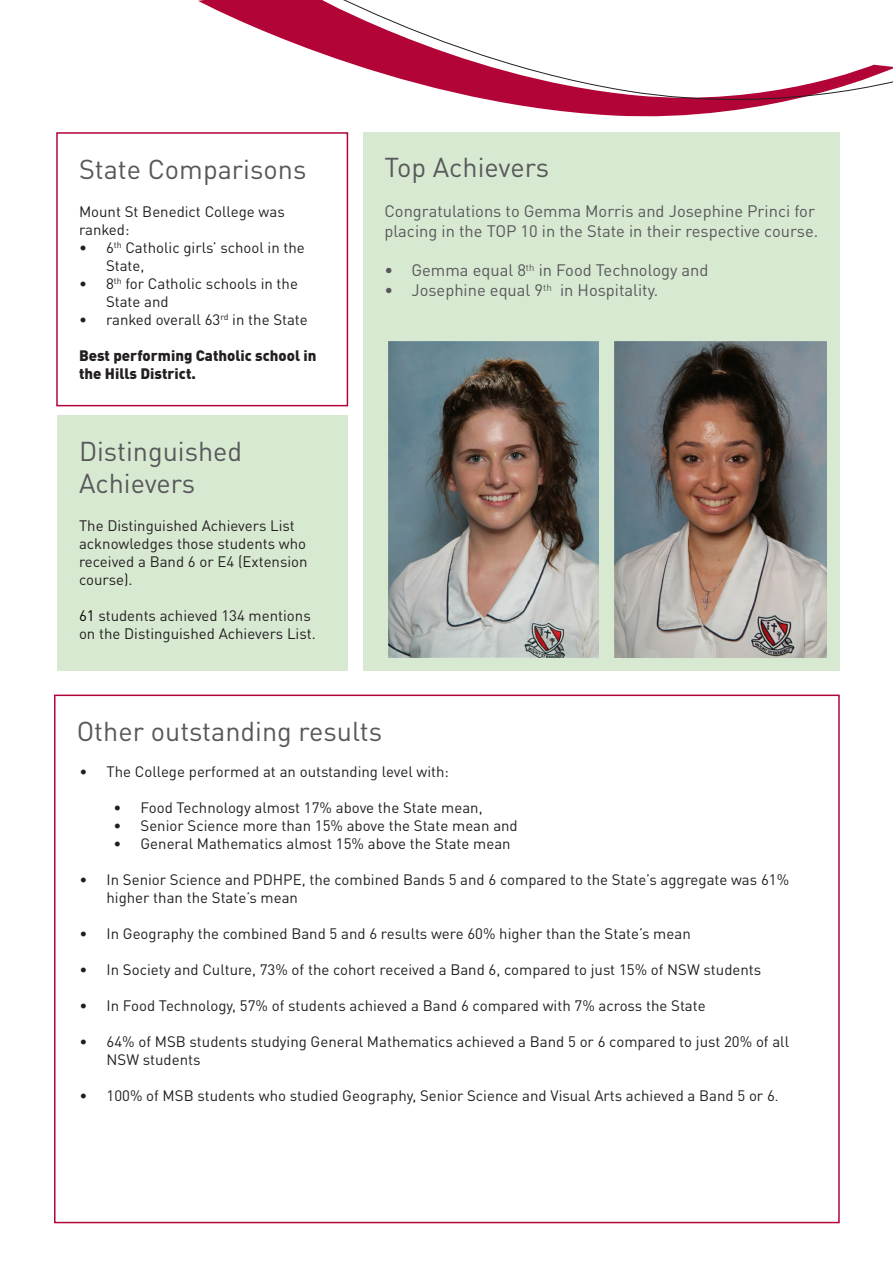
<style>
.page{position:relative;width:893px;height:1263px;background:#fff}
.page>*{position:absolute;margin:0;border:0;box-sizing:border-box;transform-origin:0 0}
.Sub_Heading_1{font:27px/32.4px "DINOT";color:#57585a}
.Heading_1{font:27px "DINOT";color:#57585a}
.Sub_Heading_1-2{font:16.5px/19.8px "DINOT";color:#57585a}
.Paragraph_Style_1{font:15px/18px "DINOT";color:#231f20}
.Paragraph_Style_1-2{font:900 15px/18px "DINOT";color:#231f20}
.s1{color:#000}
.s2{font-size:13.5px}
</style>
<div class="page">
<svg style="left:206px;top:0;width:687px;height:116px"></svg>
<div style="left:363px;top:132px;width:477px;height:539px;background:#d8e9d2"></div>
<div style="left:58px;top:416px;width:290px;height:255px;background:#d8e9d2"></div>
<div style="left:56px;top:132px;width:292px;height:274px;border:2px solid #b30437"></div>
<img style="left:614px;top:342px;width:213px;height:315px">
<img style="left:388px;top:342px;width:211px;height:315px">
<p class="Sub_Heading_1" style="left:79px;top:152px;width:229px">State Comparisons</p>
<p class="Paragraph_Style_1" style="left:79px;top:202px;width:207px">Mount St Benedict College was ranked:</p>
<p class="Paragraph_Style_1" style="left:106px;top:238px;width:200px;text-indent:-27px">• 6<sup>th</sup> Catholic girls’ school in the<br>State,</p>
<p class="Paragraph_Style_1" style="left:106px;top:274px;width:193px;text-indent:-27px">• 8<sup>th</sup> for Catholic schools in the<br>State and</p>
<p class="Paragraph_Style_1" style="left:79px;top:310px;width:230px">• ranked overall 63<sup>rd</sup> in the State</p>
<p class="Paragraph_Style_1-2" style="left:79px;top:346px;width:239px">Best performing Catholic school in the Hills District.</p>
<p class="Sub_Heading_1" style="left:79px;top:434px;width:165px">Distinguished<br>Achievers</p>
<p class="Paragraph_Style_1" style="left:79px;top:516px;width:230px">The Distinguished Achievers List acknowledges those students who received a Band 6 or E4 (Extension course).</p>
<p class="Paragraph_Style_1" style="left:79px;top:606px;width:238px"><span class="s1">61</span> students achieved 134 mentions on the Distinguished Achievers List.</p>
<p class="Sub_Heading_1" style="left:384px;top:151px;width:166px">Top Achievers</p>
<p class="Sub_Heading_1-2" style="left:384px;top:201px;width:435px">Congratulations to Gemma Morris and Josephine Princi for placing in the TOP 10 in the State in their respective course.</p>
<p class="Sub_Heading_1-2" style="left:384px;top:260px;width:326px">• Gemma equal 8<sup>th</sup> in Food Technology and</p>
<p class="Sub_Heading_1-2" style="left:384px;top:280px;width:275px">• Josephine equal 9<sup>th</sup> in Hospitality.</p>
<p class="Heading_1" style="left:77px;top:714px;width:307px">Other outstanding results</p>
<p class="Paragraph_Style_1" style="left:80px;top:762px;width:371px">• The College performed at an outstanding level with:</p>
<p class="Paragraph_Style_1" style="left:114px;top:798px;width:371px">• Food Technology almost 17% above the State mean,</p>
<p class="Paragraph_Style_1" style="left:114px;top:816px;width:406px">• Senior Science more than 15% above the State mean and</p>
<p class="Paragraph_Style_1" style="left:114px;top:834px;width:399px">• General Mathematics almost 15% above the State mean</p>
<p class="Paragraph_Style_1" style="left:107px;top:870px;width:684px;text-indent:-27px">• In Senior Science and PDHPE, the combined Bands 5 and 6 compared to the State’s aggregate was 61% higher than the State’s mean</p>
<p class="Paragraph_Style_1" style="left:80px;top:924px;width:613px">• In Geography the combined Band 5 and 6 results were 60% higher than the State’s mean</p>
<p class="Paragraph_Style_1" style="left:80px;top:960px;width:683px">• In Society and Culture, 73% of the cohort received a Band 6, compared to just 15% of NSW students</p>
<p class="Paragraph_Style_1" style="left:80px;top:996px;width:628px">• In Food Technology, 57% of students achieved a Band 6 compared with 7% across the State</p>
<p class="Paragraph_Style_1" style="left:107px;top:1032px;width:684px;text-indent:-27px">• 64% of MSB students studying General Mathematics achieved a Band 5 or 6 compared to just 20% of all<br>NSW students</p>
<p class="Paragraph_Style_1" style="left:80px;top:1086px;width:700px">• 100% of MSB students who studied Geography, Senior Science and Visual Arts achieved a Band 5 or 6<span class="s2">.</span></p>
</div>
